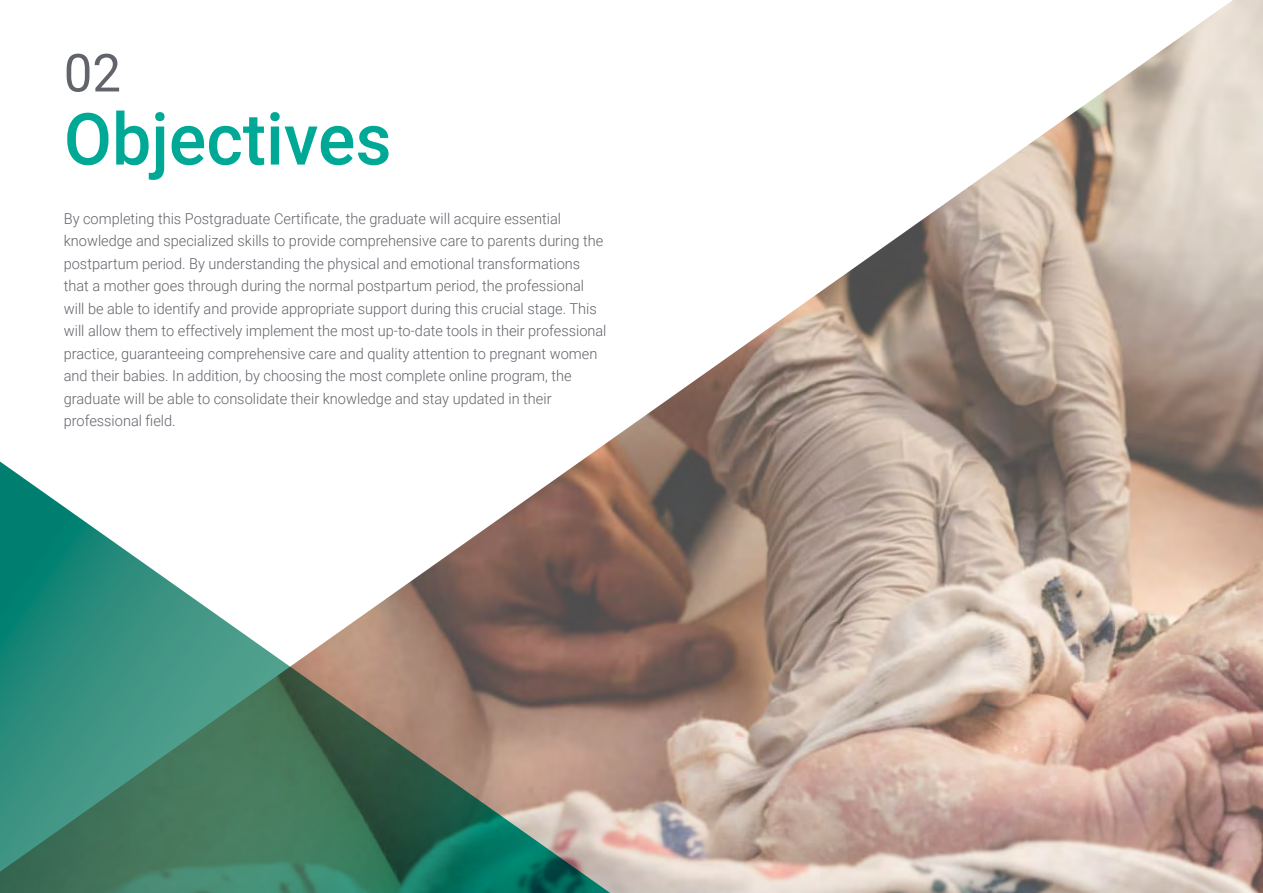
<style>
.page{position:relative;width:1263px;height:893px;background:#fff}
.page>*{position:absolute;margin:0;border:0;box-sizing:border-box;transform-origin:0 0}
.t1{font:500 72px "Roboto";color:#00a996}
.t2{font:52.5px "Roboto";color:#61646a}
.t3{font:300 15px/22.5px "Roboto";color:#61646a}
</style>
<div class="page">
<img style="left:602px;top:0;width:661px;height:893px">
<svg style="left:0;top:446px;width:640px;height:447px"></svg>
<h2 class="t2" style="left:64px;top:36px;width:59px">02</h2>
<h1 class="t1" style="left:64px;top:89px;width:329px">Objectives</h1>
<p class="t3" style="left:64px;top:207px;width:544px">By completing this Postgraduate Certificate, the graduate will acquire essential knowledge and specialized skills to provide comprehensive care to parents during the postpartum period. By understanding the physical and emotional transformations that a mother goes through during the normal postpartum period, the professional will be able to identify and provide appropriate support during this crucial stage. This will allow them to effectively implement the most up-to-date tools in their professional practice, guaranteeing comprehensive care and quality attention to pregnant women and their babies. In addition, by choosing the most complete online program, the graduate will be able to consolidate their knowledge and stay updated in their professional field.</p>
</div>
